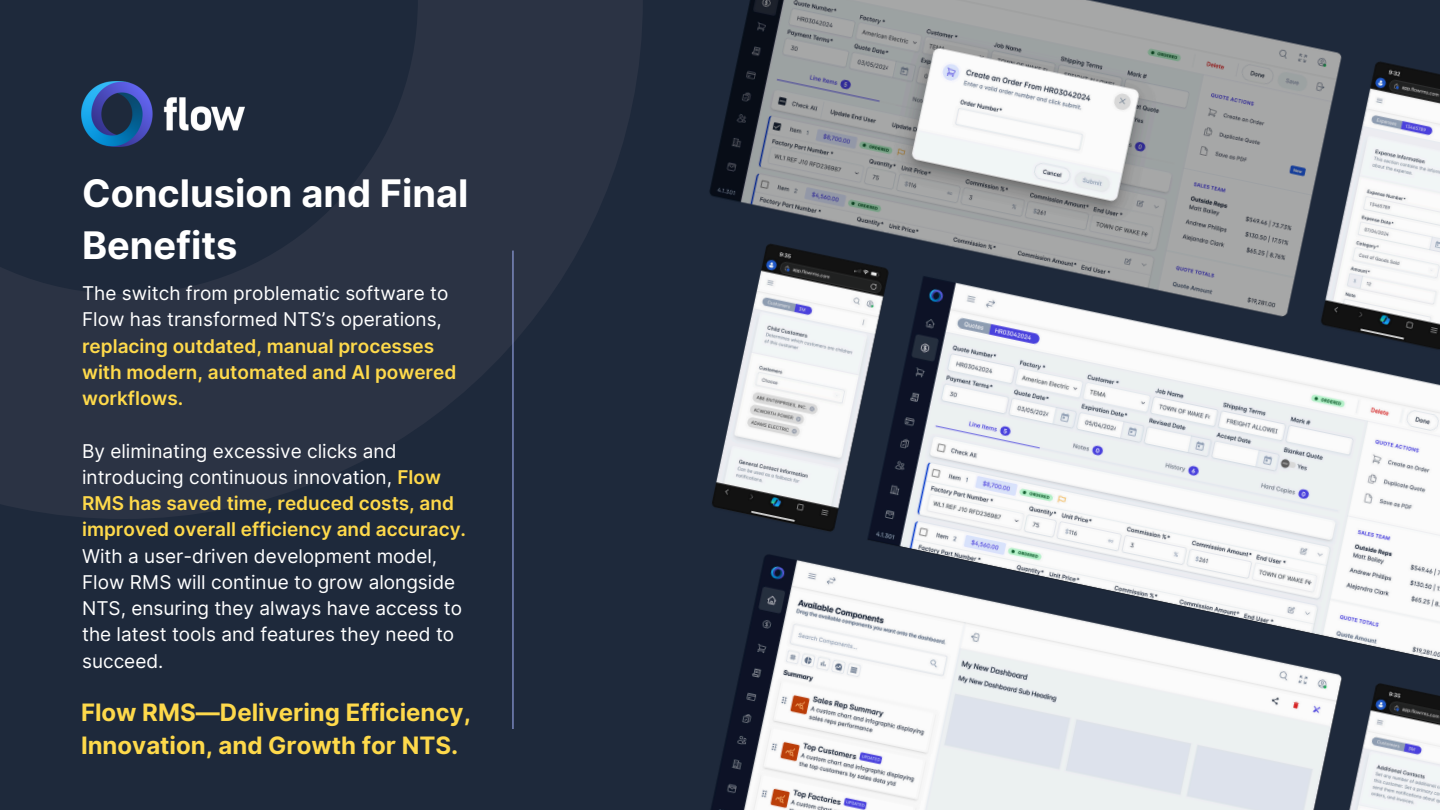
<style>
.page{position:relative;width:1440px;height:810px;background:#1e293b}
.page>*{position:absolute;margin:0;border:0;box-sizing:border-box;transform-origin:0 0}
.t1{font:700 38px/52.5px "Inter";color:#fff}
.t2{font:700 24px/33px "Inter";color:#fed94b}
.t3{font:19px/26.2px "Inter";color:#fff}
.t4{font:600 19px/26.2px "Inter";color:#fed94b}
.s1{font-weight:400;color:#fff}
.s2{font-weight:600;color:#fed94b}
</style>
<div class="page">
<svg style="left:0;top:0;width:578px;height:519px"></svg>
<img style="left:81px;top:81px;width:163px;height:66px">
<hr style="left:513px;top:251px;width:1px;height:478px;background:#a5b4fc">
<img style="left:578px;top:0;width:862px;height:810px">
<p class="t1" style="left:82px;top:167px;width:388px">Conclusion and Final<br>Benefits</p>
<p class="t4" style="left:82px;top:280px;width:376px"><span class="s1">The switch from problematic software to Flow has transformed NTS’s operations, </span>replacing outdated, manual processes with modern, automated and AI powered workflows.</p>
<h2 class="t3" style="left:82px;top:438px;width:386px">By eliminating excessive clicks and introducing continuous innovation, <span class="s2">Flow RMS has saved time, reduced costs, and improved overall efficiency and accuracy.<br></span>With a user-driven development model, Flow RMS will continue to grow alongside NTS, ensuring they always have access to the latest tools and features they need to succeed.</h2>
<p class="t2" style="left:81px;top:696px;width:391px">Flow RMS—Delivering Efficiency,<br>Innovation, and Growth for NTS.</p>
</div>
